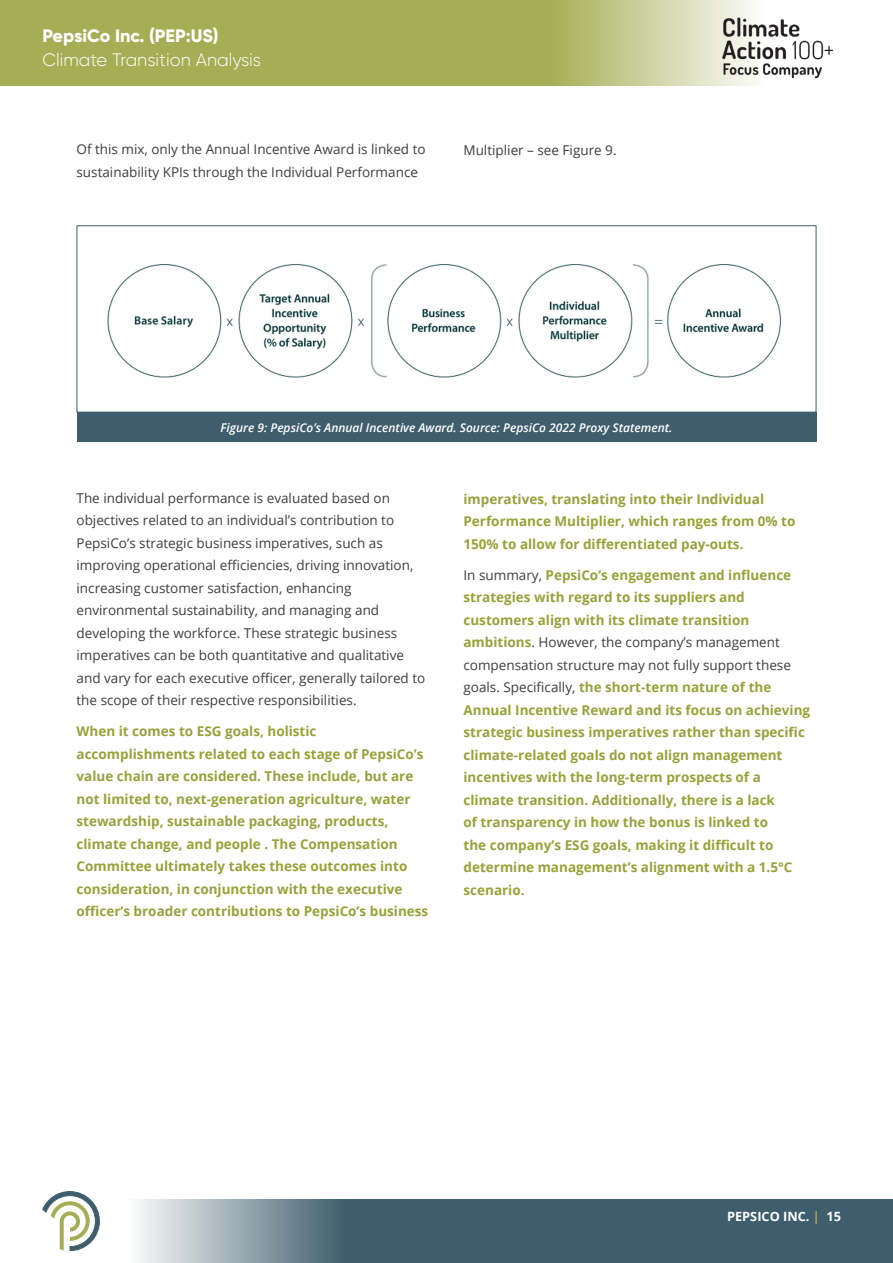
<style>
.page{position:relative;width:893px;height:1263px;background:#fff}
.page>*{position:absolute;margin:0;border:0;box-sizing:border-box;transform-origin:0 0}
.t1{font:300 18px "Gilroy";color:#fff}
.t2{font:800 18px "Gilroy";color:#fff}
.t3{font:700 13.5px/22.5px "Open Sans";color:#97a23a}
.t4{font:13.5px/22.5px "Open Sans";color:#3e3e3f}
.t5{font:700 12.75px "Open Sans";color:#fff}
.t6{font:italic 600 12px "Open Sans";color:#fff}
.s1{font-weight:400;color:#3e3e3f}
.s2{color:#a6ae55}
</style>
<div class="page">
<svg style="left:0;top:0;width:754px;height:85px;background:#afb666"></svg>
<svg style="left:43px;top:1191px;width:57px;height:60px"></svg>
<img style="left:723px;top:16px;width:109px;height:67px">
<svg style="left:138px;top:1199px;width:755px;height:64px;background:#57727f"></svg>
<img style="left:107px;top:264px;width:674px;height:114px">
<div style="left:77px;top:225px;width:739px;height:187px;border:1px solid #3f5e6d"></div>
<div style="left:77px;top:412px;width:739px;height:30px;background:#3f5e6d"></div>
<p class="t2" style="left:43px;top:25px;width:178px">PepsiCo Inc. (PEP:US)</p>
<p class="t1" style="left:43px;top:49px;width:220px">Climate Transition Analysis</p>
<p class="t4" style="left:77px;top:138px;width:351px">Of this mix, only the Annual Incentive Award is linked to sustainability KPIs through the Individual Performance</p>
<p class="t4" style="left:463px;top:138px;width:155px">Multiplier – see Figure 9.</p>
<p class="t6" style="left:221px;top:419px;width:453px">Figure 9: PepsiCo’s Annual Incentive Award. Source: PepsiCo 2022 Proxy Statement.</p>
<p class="t4" style="left:77px;top:486px;width:350px">The individual performance is evaluated based on objectives related to an individual’s contribution to PepsiCo’s strategic business imperatives, such as improving operational efficiencies, driving innovation, increasing customer satisfaction, enhancing environmental sustainability, and managing and developing the workforce. These strategic business imperatives can be both quantitative and qualitative and vary for each executive officer, generally tailored to the scope of their respective responsibilities.</p>
<p class="t3" style="left:77px;top:720px;width:353px">When it comes to ESG goals, holistic accomplishments related to each stage of PepsiCo’s value chain are considered. These include, but are not limited to, next-generation agriculture, water stewardship, sustainable packaging, products, climate change, and people . The Compensation Committee ultimately takes these outcomes into consideration, in conjunction with the executive officer’s broader contributions to PepsiCo’s business</p>
<p class="t3" style="left:463px;top:487px;width:333px">imperatives, translating into their Individual<br>Performance Multiplier, which ranges from 0% to<br>150% to allow for differentiated pay-outs.</p>
<p class="t3" style="left:463px;top:563px;width:348px"><span class="s1">In summary,</span> PepsiCo’s engagement and influence strategies with regard to its suppliers and customers align with its climate transition ambitions<span class="s1">. However, the company’s management compensation structure may not fully support these goals. Specifically,</span> the short-term nature of the Annual Incentive Reward and its focus on achieving strategic business imperatives rather than specific climate-related goals do not align management incentives with the long-term prospects of a climate transition. Additionally, there is a lack<br>of transparency in how the bonus is linked to<br>the company’s ESG goals, making it difficult to determine management’s alignment with a 1.5°C scenario.</p>
<p class="t5" style="left:727px;top:1207px;width:115px">PEPSICO INC. <span class="s2">|</span> 15</p>
</div>
